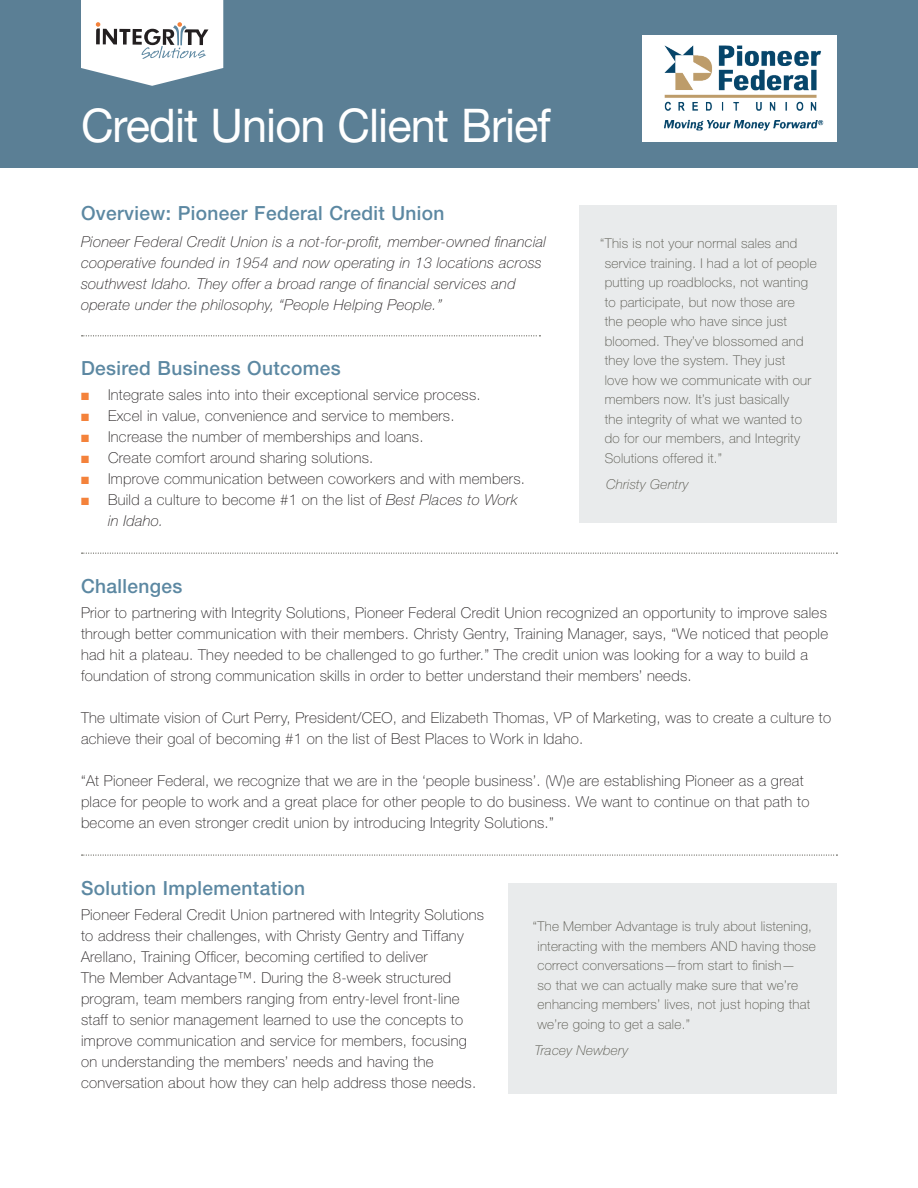
<style>
.page{position:relative;width:918px;height:1188px;background:#fff}
.page>*{position:absolute;margin:0;border:0;box-sizing:border-box;transform-origin:0 0}
.t1{font:46.5px "Helvetica Neue LT Std";letter-spacing:-.02em;color:#fff}
.t2{font:500 19.5px "Helvetica Neue LT Std";letter-spacing:.02em;color:#5c88a2}
.t3{font:100 15px/21px "Helvetica Neue LT Std";letter-spacing:.02em;color:#231f20}
.t4{font:italic 100 15px/21px "Helvetica Neue LT Std";letter-spacing:.02em;color:#231f20}
.t5{font:100 13.5px/19.5px "Helvetica Neue LT Std";letter-spacing:.02em;color:#535249}
.t6{font:italic 100 13.5px "Helvetica Neue LT Std";letter-spacing:.02em;color:#535249}
.s1{color:#f4823b}
.s2{font-style:italic}
</style>
<div class="page">
<div style="left:0;top:0;width:918px;height:167px;background:#5b7f95"></div>
<svg style="left:82px;top:335px;width:458px;height:1px"></svg>
<svg style="left:82px;top:553px;width:755px;height:1px"></svg>
<svg style="left:82px;top:855px;width:755px;height:1px"></svg>
<svg style="left:81px;top:0;width:142px;height:86px;background:#dbe0e2"></svg>
<div style="left:642px;top:35px;width:195px;height:107px;background:#fff"></div>
<img style="left:664px;top:45px;width:160px;height:86px">
<div style="left:580px;top:205px;width:257px;height:318px;background:#e9ebec"></div>
<div style="left:509px;top:883px;width:328px;height:211px;background:#e9ebec"></div>
<h1 class="t1" style="left:81px;top:97px;width:471px">Credit Union Client Brief</h1>
<h2 class="t2" style="left:81px;top:201px;width:365px">Overview: Pioneer Federal Credit Union</h2>
<p class="t4" style="left:81px;top:232px;width:467px">Pioneer Federal Credit Union is a not-for-profit, member-owned financial cooperative founded in 1954 and now operating in 13 locations across southwest Idaho. They offer a broad range of financial services and operate under the philosophy, “People Helping People.”</p>
<h2 class="t2" style="left:81px;top:356px;width:261px">Desired Business Outcomes</h2>
<p class="t3" style="left:81px;top:384px;width:401px"><span class="s1">■</span> Integrate sales into into their exceptional service process.</p>
<p class="t3" style="left:81px;top:405px;width:375px"><span class="s1">■</span> Excel in value, convenience and service to members.</p>
<p class="t3" style="left:81px;top:426px;width:344px"><span class="s1">■</span> Increase the number of memberships and loans.</p>
<p class="t3" style="left:81px;top:447px;width:294px"><span class="s1">■</span> Create comfort around sharing solutions.</p>
<p class="t3" style="left:81px;top:468px;width:446px"><span class="s1">■</span> Improve communication between coworkers and with members.</p>
<p class="t3" style="left:108px;top:489px;width:411px;text-indent:-27px"><span class="s1">■</span> Build a culture to become #1 on the list of <span class="s2">Best Places to Work in Idaho.</span></p>
<p class="t5" style="left:605px;top:234px;width:214px;text-indent:-5px">“This is not your normal sales and service training. I had a lot of people putting up roadblocks, not wanting to participate, but now those are<br>the people who have since just bloomed. They’ve blossomed and they love the system. They just<br>love how we communicate with our members now. It’s just basically<br>the integrity of what we wanted to do for our members, and Integrity<br>Solutions offered it.”</p>
<p class="t6" style="left:606px;top:476px;width:84px">Christy Gentry</p>
<h2 class="t2" style="left:81px;top:575px;width:103px">Challenges</h2>
<p class="t3" style="left:81px;top:602px;width:749px">Prior to partnering with Integrity Solutions, Pioneer Federal Credit Union recognized an opportunity to improve sales through better communication with their members. Christy Gentry, Training Manager, says, “We noticed that people had hit a plateau. They needed to be challenged to go further.” The credit union was looking for a way to build a foundation of strong communication skills in order to better understand their members’ needs.</p>
<p class="t3" style="left:81px;top:707px;width:752px">The ultimate vision of Curt Perry, President/CEO, and Elizabeth Thomas, VP of Marketing, was to create a culture to achieve their goal of becoming #1 on the list of Best Places to Work in Idaho.</p>
<p class="t3" style="left:81px;top:770px;width:730px">“At Pioneer Federal, we recognize that we are in the ‘people business’. (W)e are establishing Pioneer as a great place for people to work and a great place for other people to do business. We want to continue on that path to become an even stronger credit union by introducing Integrity Solutions.”</p>
<h2 class="t2" style="left:81px;top:877px;width:226px">Solution Implementation</h2>
<p class="t3" style="left:81px;top:904px;width:405px">Pioneer Federal Credit Union partnered with Integrity Solutions to address their challenges, with Christy Gentry and Tiffany Arellano, Training Officer, becoming certified to deliver<br>The Member Advantage™. During the 8-week structured program, team members ranging from entry-level front-line staff to senior management learned to use the concepts to improve communication and service for members, focusing on understanding the members’ needs and having the conversation about how they can help address those needs.</p>
<p class="t5" style="left:537px;top:917px;width:280px;text-indent:-5px">“The Member Advantage is truly about listening, interacting with the members AND having those correct conversations—from start to finish—<br>so that we can actually make sure that we’re enhancing members’ lives, not just hoping that we’re going to get a sale.”</p>
<p class="t6" style="left:535px;top:1043px;width:95px">Tracey Newbery</p>
</div>
